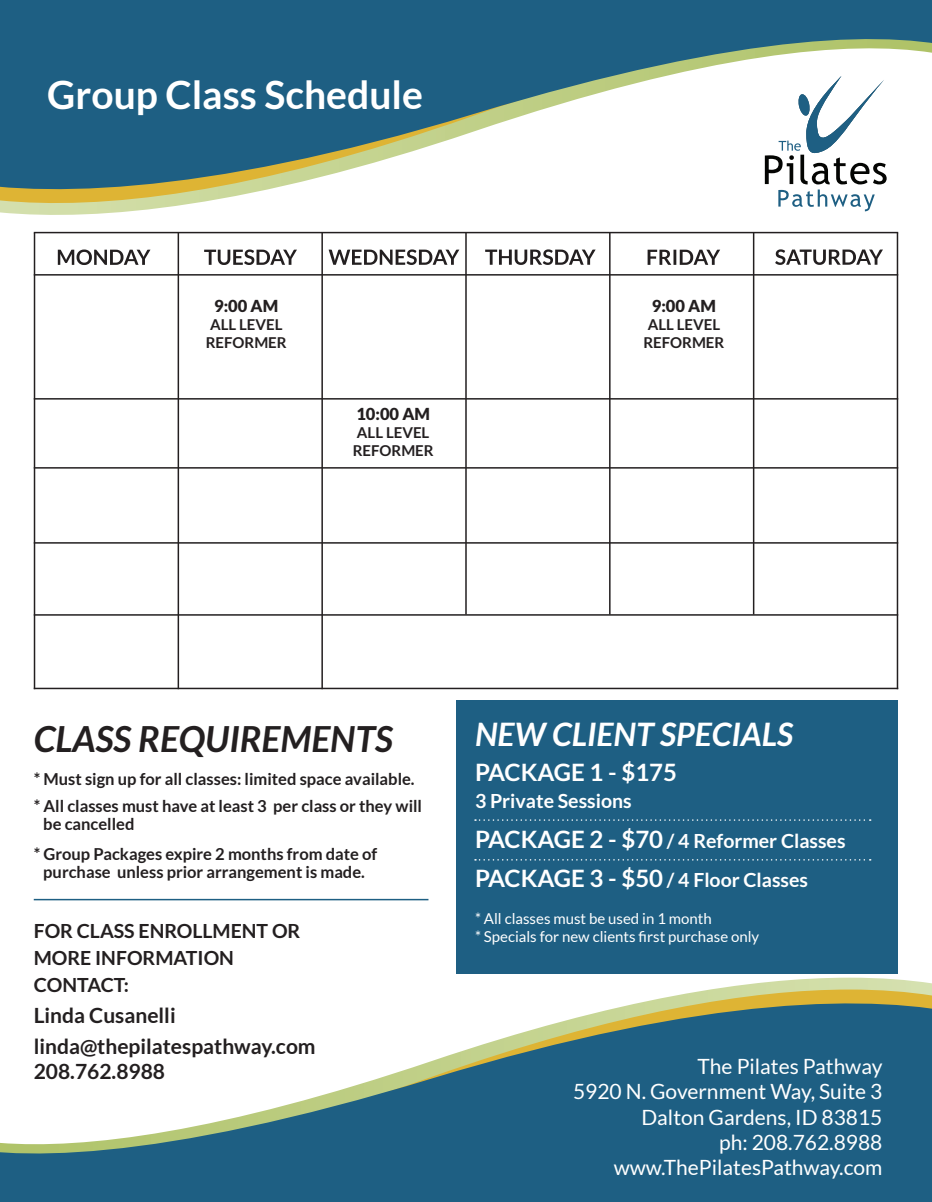
<style>
.page{position:relative;width:932px;height:1202px;background:#fff}
.page>*{position:absolute;margin:0;border:0;box-sizing:border-box;transform-origin:0 0}
.t1{font:700 39px "Lato";color:#fff}
.t2{font:italic 700 36px "Lato";color:#231f20}
.t3{font:italic 700 32.4px "Lato";color:#fff}
.t4{font:700 24px "Lato";color:#fff}
.t5{font:21px "Lato";color:#fff}
.t6{font:700 21px "Lato";color:#231f20}
.t7{font:700 19.5px "Lato";color:#fff}
.t8{font:700 19.5px "Lato";color:#231f20}
.t9{font:700 16.5px/18px "Lato";color:#231f20;text-align:center}
.t10{font:900 16.5px "Lato";color:#231f20}
.t11{font:15px "Lato";color:#fff}
.t12{font:700 15px "Lato";color:#231f20}
.s1{font-size:24px}
</style>
<div class="page">
<div style="left:456px;top:700px;width:441px;height:273px;background:#1e5f83"></div>
<svg style="left:0;top:0;width:932px;height:283px"></svg>
<svg style="left:764px;top:76px;width:122px;height:135px"></svg>
<svg style="left:0;top:909px;width:932px;height:293px;fill:#1e5f83"></svg>
<svg style="left:58px;top:249px;width:92px;height:16px"></svg>
<svg style="left:204px;top:249px;width:93px;height:16px"></svg>
<svg style="left:328px;top:249px;width:131px;height:16px"></svg>
<svg style="left:485px;top:249px;width:110px;height:16px"></svg>
<svg style="left:647px;top:250px;width:73px;height:15px"></svg>
<svg style="left:775px;top:249px;width:108px;height:16px"></svg>
<hr style="left:34px;top:274px;width:864px;height:1px;background:#231f20">
<hr style="left:177px;top:233px;width:2px;height:456px;background:#231f20">
<hr style="left:321px;top:233px;width:2px;height:456px;background:#231f20">
<hr style="left:465px;top:233px;width:1px;height:381px;background:#231f20">
<hr style="left:609px;top:233px;width:1px;height:381px;background:#231f20">
<hr style="left:753px;top:233px;width:1px;height:381px;background:#231f20">
<hr style="left:34px;top:233px;width:1px;height:456px;background:#231f20">
<hr style="left:896px;top:233px;width:2px;height:456px;background:#231f20">
<hr style="left:34px;top:232px;width:864px;height:1px;background:#231f20">
<hr style="left:34px;top:398px;width:864px;height:1px;background:#231f20">
<hr style="left:34px;top:467px;width:864px;height:1px;background:#231f20">
<hr style="left:34px;top:542px;width:864px;height:1px;background:#231f20">
<hr style="left:34px;top:614px;width:864px;height:1px;background:#231f20">
<hr style="left:34px;top:687px;width:864px;height:2px;background:#231f20">
<hr style="left:34px;top:898px;width:394px;height:2px;background:#1e5f83">
<svg style="left:475px;top:819px;width:395px;height:1px"></svg>
<svg style="left:475px;top:859px;width:395px;height:1px"></svg>
<p class="t1" style="left:47px;top:73px;width:377px">Group Class Schedule</p>
<p class="t10" style="left:214px;top:296px;width:66px">9:00 AM</p>
<p class="t12" style="left:210px;top:316px;width:74px">ALL LEVEL</p>
<p class="t12" style="left:206px;top:334px;width:82px">REFORMER</p>
<p class="t10" style="left:356px;top:404px;width:75px">10:00 AM</p>
<p class="t12" style="left:357px;top:424px;width:74px">ALL LEVEL</p>
<p class="t12" style="left:352px;top:442px;width:82px">REFORMER</p>
<p class="t10" style="left:651px;top:296px;width:66px">9:00 AM</p>
<p class="t12" style="left:647px;top:316px;width:74px">ALL LEVEL</p>
<p class="t12" style="left:643px;top:334px;width:82px">REFORMER</p>
<p class="t2" style="left:34px;top:717px;width:360px">CLASS REQUIREMENTS</p>
<p class="t9" style="left:34px;top:770px;width:382px">* Must sign up for all classes: limited space available.</p>
<p class="t9" style="left:34px;top:797px;width:390px">* All classes must have at least 3 per class or they will</p>
<p class="t9" style="left:43px;top:815px;width:93px">be cancelled</p>
<p class="t9" style="left:34px;top:845px;width:345px">* Group Packages expire 2 months from date of purchase unless prior arrangement is made.</p>
<p class="t8" style="left:34px;top:919px;width:268px">FOR CLASS ENROLLMENT OR</p>
<p class="t8" style="left:34px;top:946px;width:202px">MORE INFORMATION</p>
<p class="t8" style="left:34px;top:973px;width:97px">CONTACT:</p>
<p class="t6" style="left:34px;top:1003px;width:143px">Linda Cusanelli</p>
<p class="t6" style="left:34px;top:1034px;width:283px">linda@thepilatespathway.com</p>
<p class="t6" style="left:34px;top:1059px;width:133px">208.762.8988</p>
<p class="t3" style="left:475px;top:715px;width:319px">NEW CLIENT SPECIALS</p>
<p class="t4" style="left:475px;top:758px;width:204px">PACKAGE 1 - $175</p>
<p class="t7" style="left:475px;top:789px;width:158px">3 Private Sessions</p>
<p class="t7" style="left:475px;top:830px;width:372px"><span class="s1">PACKAGE 2 - $70</span> / 4 Reformer Classes</p>
<p class="t7" style="left:475px;top:869px;width:334px"><span class="s1">PACKAGE 3 - $50</span> / 4 Floor Classes</p>
<p class="t11" style="left:475px;top:910px;width:238px">* All classes must be used in 1 month</p>
<p class="t11" style="left:475px;top:928px;width:286px">* Specials for new clients first purchase only</p>
<p class="t5" style="left:697px;top:1055px;width:186px">The Pilates Pathway</p>
<p class="t5" style="left:573px;top:1080px;width:311px">5920 N. Government Way, Suite 3</p>
<p class="t5" style="left:641px;top:1105px;width:242px">Dalton Gardens, ID 83815</p>
<p class="t5" style="left:719px;top:1130px;width:165px">ph: 208.762.8988</p>
<p class="t5" style="left:613px;top:1155px;width:270px">www.ThePilatesPathway.com</p>
</div>
